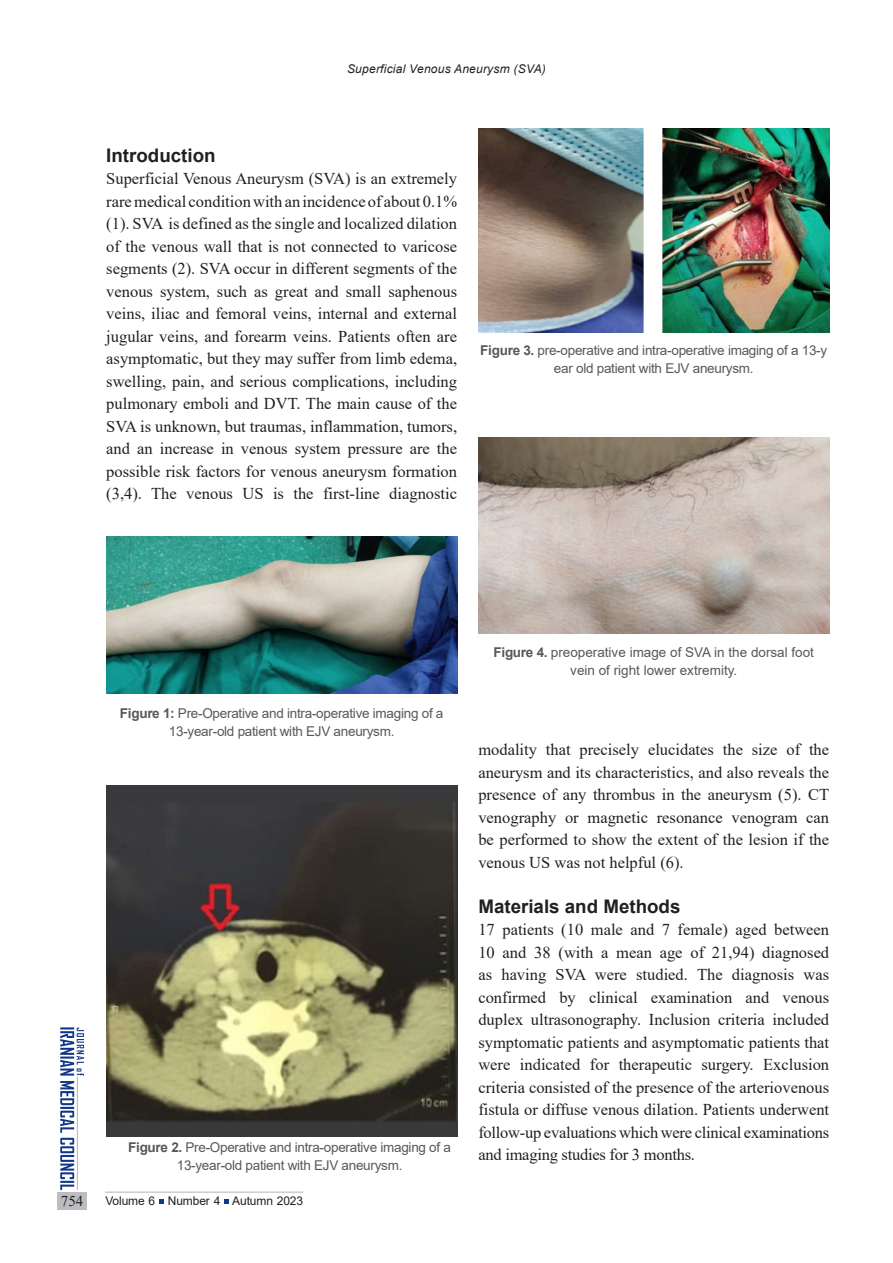
<style>
.page{position:relative;width:893px;height:1263px;background:#fff}
.page>*{position:absolute;margin:0;border:0;box-sizing:border-box;transform-origin:0 0}
.context{font:700 18.75px "Arial";color:#231f20}
.context-2{font:16.5px/22.5px "Times New Roman";color:#231f20;text-align:justify}
.t1{font:15px "Times New Roman";color:#231f20}
.pic-table-t{font:13.5px/18px "Arial";letter-spacing:-.02em;color:#57585a;text-align:center}
.pic-table-t-2{font:13.5px/18px "Arial";color:#57585a;text-align:center}
.context-3{font:italic 12px "Arial";letter-spacing:.02em;color:#231f20}
.t2{font:12px "Arial";letter-spacing:-.01em;color:#231f20}
.s1{font-weight:700}
</style>
<div class="page">
<div style="left:58px;top:1192px;width:29px;height:17px;background:#bcbdc0"></div>
<svg style="left:60px;top:1027px;width:24px;height:163px"></svg>
<hr style="left:77px;top:1076px;width:1px;height:114px;background:#bcbdc0">
<hr style="left:105px;top:1191px;width:198px;height:2px;background:#bcbdc0">
<svg style="left:159px;top:1199px;width:5px;height:5px"></svg>
<svg style="left:224px;top:1199px;width:5px;height:5px"></svg>
<img style="left:106px;top:536px;width:351px;height:158px">
<img style="left:106px;top:785px;width:351px;height:351px">
<img style="left:478px;top:129px;width:351px;height:203px">
<img style="left:479px;top:437px;width:350px;height:197px">
<p class="context-3" style="left:347px;top:61px;width:200px">Superficial Venous Aneurysm (SVA)</p>
<p class="context" style="left:106px;top:142px;width:111px">Introduction</p>
<p class="context-2" style="left:106px;top:167px;width:352px">Superficial Venous Aneurysm (SVA) is an extremely rare medical condition with an incidence of about 0.1% (1). SVA is defined as the single and localized dilation of the venous wall that is not connected to varicose segments (2). SVA occur in different segments of the venous system, such as great and small saphenous veins, iliac and femoral veins, internal and external jugular veins, and forearm veins. Patients often are asymptomatic, but they may suffer from limb edema, swelling, pain, and serious complications, including pulmonary emboli and DVT. The main cause of the SVA is unknown, but traumas, inflammation, tumors, and an increase in venous system pressure are the possible risk factors for venous aneurysm formation (3,4). The venous US is the first-line diagnostic</p>
<p class="pic-table-t" style="left:480px;top:341px;width:348px"><span class="s1">Figure 3.</span> pre-operative and intra-operative imaging of a 13-y ear old patient with EJV aneurysm.</p>
<p class="pic-table-t" style="left:120px;top:704px;width:325px"><span class="s1">Figure 1:</span> Pre-Operative and intra-operative imaging of a<br>13-year-old patient with EJV aneurysm.</p>
<p class="pic-table-t" style="left:128px;top:1138px;width:324px"><span class="s1">Figure 2.</span> Pre-Operative and intra-operative imaging of a<br>13-year-old patient with EJV aneurysm.</p>
<p class="t1" style="left:61px;top:1190px;width:24px">754</p>
<p class="t2" style="left:105px;top:1192px;width:199px">Volume 6 Number 4 Autumn 2023</p>
<p class="pic-table-t-2" style="left:494px;top:643px;width:322px"><span class="s1">Figure 4.</span> preoperative image of SVA in the dorsal foot vein of right lower extremity.</p>
<p class="context-2" style="left:478px;top:738px;width:352px">modality that precisely elucidates the size of the aneurysm and its characteristics, and also reveals the presence of any thrombus in the aneurysm (5). CT venography or magnetic resonance venogram can be performed to show the extent of the lesion if the venous US was not helpful (6).</p>
<p class="context" style="left:478px;top:893px;width:204px">Materials and Methods</p>
<p class="context-2" style="left:478px;top:918px;width:352px">17 patients (10 male and 7 female) aged between 10 and 38 (with a mean age of 21,94) diagnosed as having SVA were studied. The diagnosis was confirmed by clinical examination and venous duplex ultrasonography. Inclusion criteria included symptomatic patients and asymptomatic patients that were indicated for therapeutic surgery. Exclusion criteria consisted of the presence of the arteriovenous fistula or diffuse venous dilation. Patients underwent follow-up evaluations which were clinical examinations and imaging studies for 3 months.</p>
</div>
